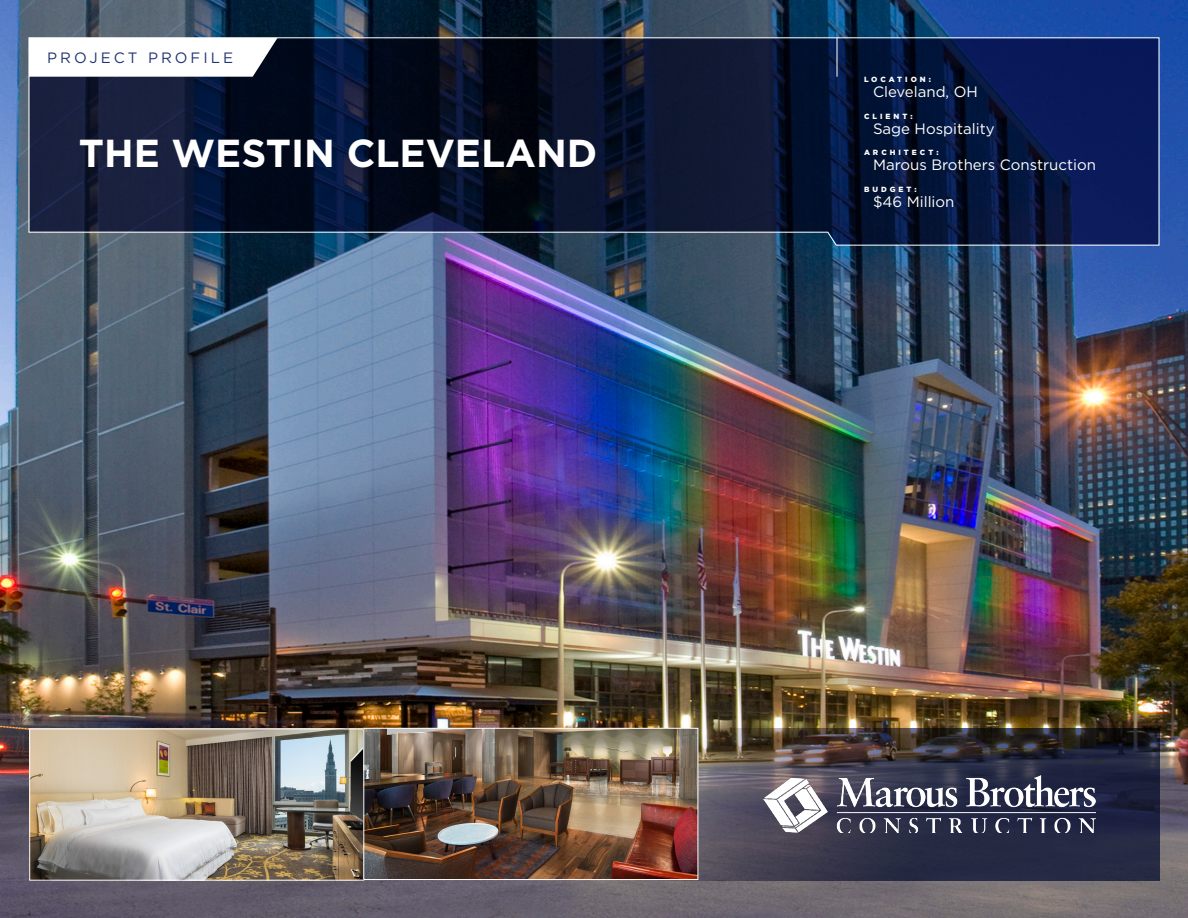
<style>
.page{position:relative;width:1188px;height:918px;background:#fff}
.page>*{position:absolute;margin:0;border:0;box-sizing:border-box;transform-origin:0 0}
.PP_headline{font:700 39px "Gotham";color:#fff}
.PP_info{font:15px "Gotham";color:#fff}
.Page_Head{font:15px "Gotham";letter-spacing:.2em;color:#223574}
.PP_info-2{font:900 7.5px "Gotham";letter-spacing:.4em;color:#fff}
</style>
<div class="page">
<img style="left:0;top:0;width:1188px;height:918px">
<svg style="left:28px;top:37px;width:1132px;height:209px;background:#172240"></svg>
<svg style="left:505px;top:728px;width:654px;height:153px;background:#383745"></svg>
<hr style="left:837px;top:38px;width:1px;height:39px;background:#fff">
<img style="left:764px;top:776px;width:332px;height:57px">
<img style="left:30px;top:728px;width:666px;height:151px">
<div style="left:29px;top:729px;width:335px;height:152px;border:1px solid #fff"></div>
<div style="left:363px;top:728px;width:335px;height:152px;border:1px solid #fff"></div>
<p class="Page_Head" style="left:47px;top:48px;width:187px">PROJECT PROFILE</p>
<p class="PP_headline" style="left:79px;top:127px;width:520px">THE WESTIN CLEVELAND</p>
<p class="PP_info-2" style="left:864px;top:74px;width:69px">LOCATION:</p>
<p class="PP_info" style="left:873px;top:82px;width:106px">Cleveland, OH</p>
<p class="PP_info-2" style="left:864px;top:111px;width:50px">CLIENT:</p>
<p class="PP_info" style="left:873px;top:119px;width:123px">Sage Hospitality</p>
<p class="PP_info-2" style="left:864px;top:148px;width:76px">ARCHITECT:</p>
<p class="PP_info" style="left:873px;top:155px;width:224px">Marous Brothers Construction</p>
<p class="PP_info-2" style="left:864px;top:184px;width:54px">BUDGET:</p>
<p class="PP_info" style="left:873px;top:192px;width:83px">$46 Million</p>
</div>
